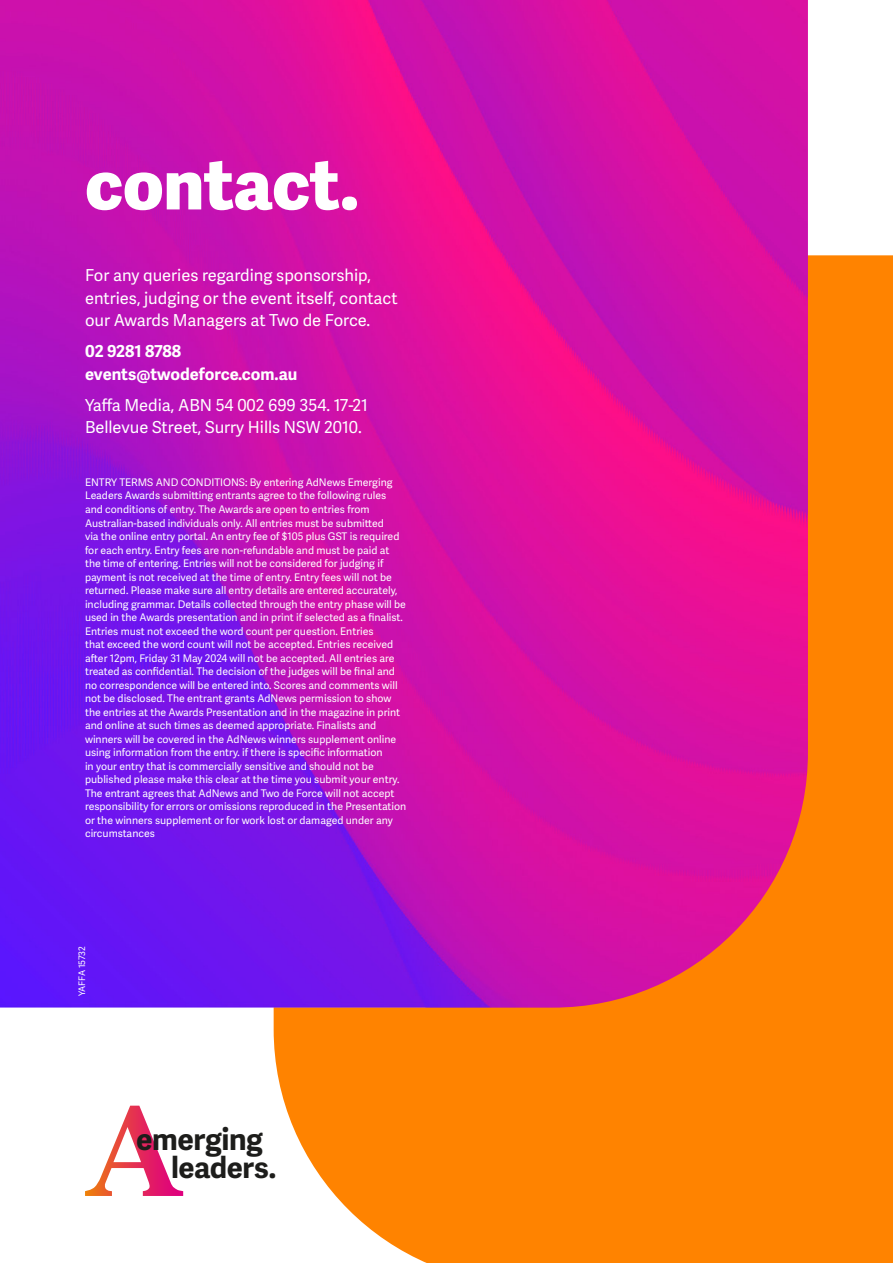
<style>
.page{position:relative;width:893px;height:1263px;background:#fff}
.page>*{position:absolute;margin:0;border:0;box-sizing:border-box;transform-origin:0 0}
.t1{font:800 69px "Adelle Sans";color:#fff}
.t2{font:700 30.15px "Adelle Sans";letter-spacing:-.015em;color:#1d1d1b}
.t3{font:700 29.55px "Adelle Sans";letter-spacing:-.015em;color:#1d1d1b}
.t4{font:16.5px/22.5px "Adelle Sans";color:#fff}
.t5{font:700 16.5px/22.5px "Adelle Sans";color:#fff}
.t6{font:10.5px/13.5px "Adelle Sans";color:#fff}
.t7{font:9px "Adelle Sans";letter-spacing:-.02em;color:#fff}
</style>
<div class="page">
<div style="left:274px;top:255px;width:619px;height:1008px;background:#ff8300"></div>
<img style="left:0;top:0;width:808px;height:1008px">
<svg style="left:85px;top:1106px;width:98px;height:90px"></svg>
<h1 class="t1" style="left:85px;top:142px;width:276px">contact.</h1>
<h3 class="t4" style="left:85px;top:264px;width:314px">For any queries regarding sponsorship, entries, judging or the event itself, contact our Awards Managers at Two de Force.</h3>
<h3 class="t5" style="left:85px;top:340px;width:214px">02 9281 8788 events@twodeforce.com.au</h3>
<h3 class="t4" style="left:85px;top:394px;width:284px">Yaffa Media, ABN 54 002 699 354. 17-21<br>Bellevue Street, Surry Hills NSW 2010.</h3>
<p class="t6" style="left:85px;top:476px;width:323px">ENTRY TERMS AND CONDITIONS: By entering AdNews Emerging Leaders Awards submitting entrants agree to the following rules and conditions of entry. The Awards are open to entries from Australian-based individuals only. All entries must be submitted<br>via the online entry portal. An entry fee of $105 plus GST is required for each entry. Entry fees are non-refundable and must be paid at the time of entering. Entries will not be considered for judging if payment is not received at the time of entry. Entry fees will not be returned. Please make sure all entry details are entered accurately, including grammar. Details collected through the entry phase will be used in the Awards presentation and in print if selected as a finalist.<br>Entries must not exceed the word count per question. Entries<br>that exceed the word count will not be accepted. Entries received after 12pm, Friday 31 May 2024 will not be accepted. All entries are treated as confidential. The decision of the judges will be final and no correspondence will be entered into. Scores and comments will not be disclosed. The entrant grants AdNews permission to show the entries at the Awards Presentation and in the magazine in print and online at such times as deemed appropriate. Finalists and winners will be covered in the AdNews winners supplement online using information from the entry. if there is specific information<br>in your entry that is commercially sensitive and should not be published please make this clear at the time you submit your entry.<br>The entrant agrees that AdNews and Two de Force will not accept responsibility for errors or omissions reproduced in the Presentation or the winners supplement or for work lost or damaged under any circumstances</p>
<p class="t7" style="left:77px;top:996px;width:52px;rotate:-90deg">YAFFA 15732</p>
<h2 class="t2" style="left:136px;top:1121px;width:128px">emerging</h2>
<h3 class="t3" style="left:171px;top:1149px;width:106px">leaders.</h3>
</div>
